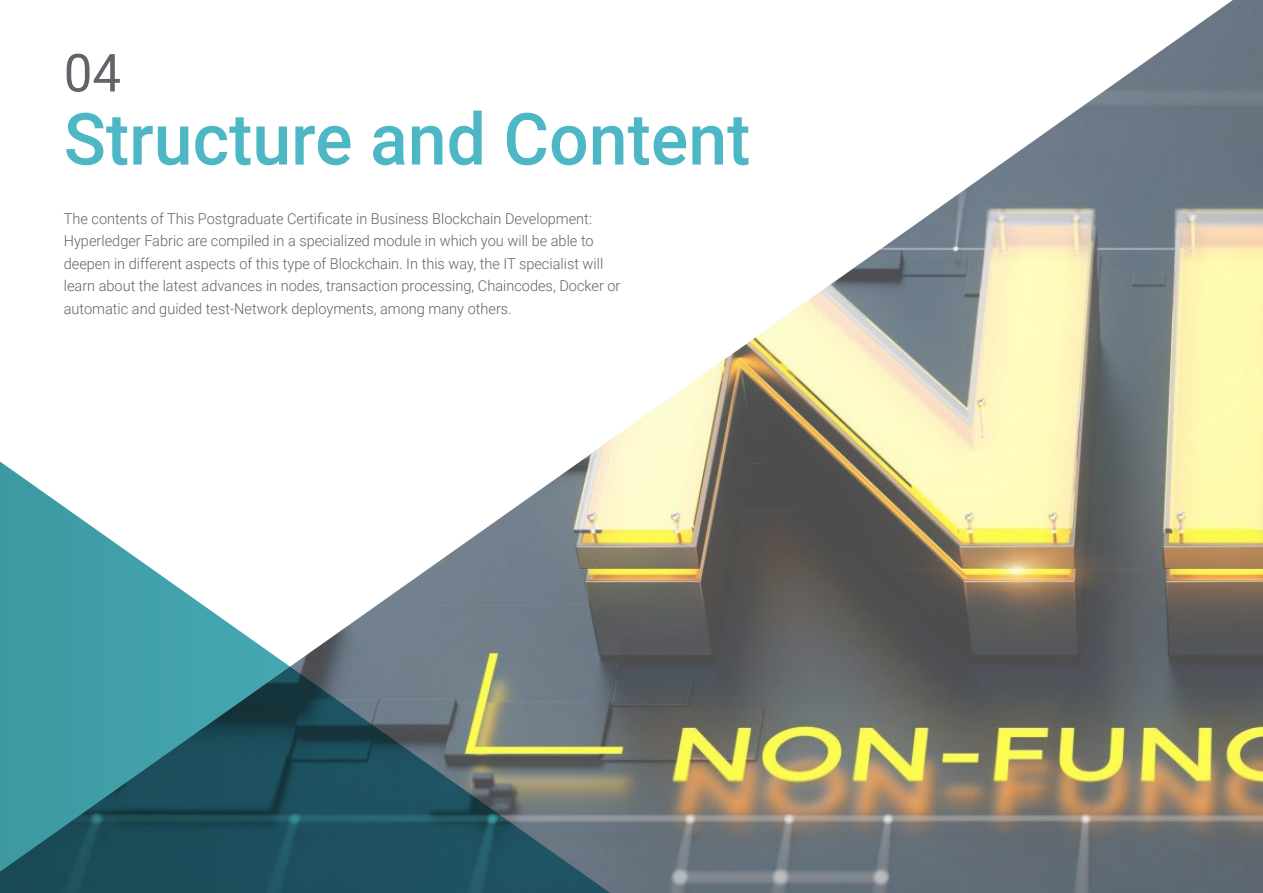
<style>
.page{position:relative;width:1263px;height:893px;background:#fff}
.page>*{position:absolute;margin:0;border:0;box-sizing:border-box;transform-origin:0 0}
.t1{font:500 72px "Roboto";color:#4db7c5}
.t2{font:52.5px "Roboto";color:#61646a}
.t3{font:300 15px/22.5px "Roboto";color:#61646a}
</style>
<div class="page">
<img style="left:602px;top:0;width:661px;height:893px">
<svg style="left:0;top:446px;width:640px;height:447px"></svg>
<h2 class="t2" style="left:64px;top:36px;width:59px">04</h2>
<h1 class="t1" style="left:64px;top:89px;width:688px">Structure and Content</h1>
<p class="t3" style="left:64px;top:207px;width:558px">The contents of This Postgraduate Certificate in Business Blockchain Development:<br>Hyperledger Fabric are compiled in a specialized module in which you will be able to deepen in different aspects of this type of Blockchain. In this way, the IT specialist will learn about the latest advances in nodes, transaction processing, Chaincodes, Docker or automatic and guided test-Network deployments, among many others.</p>
</div>
